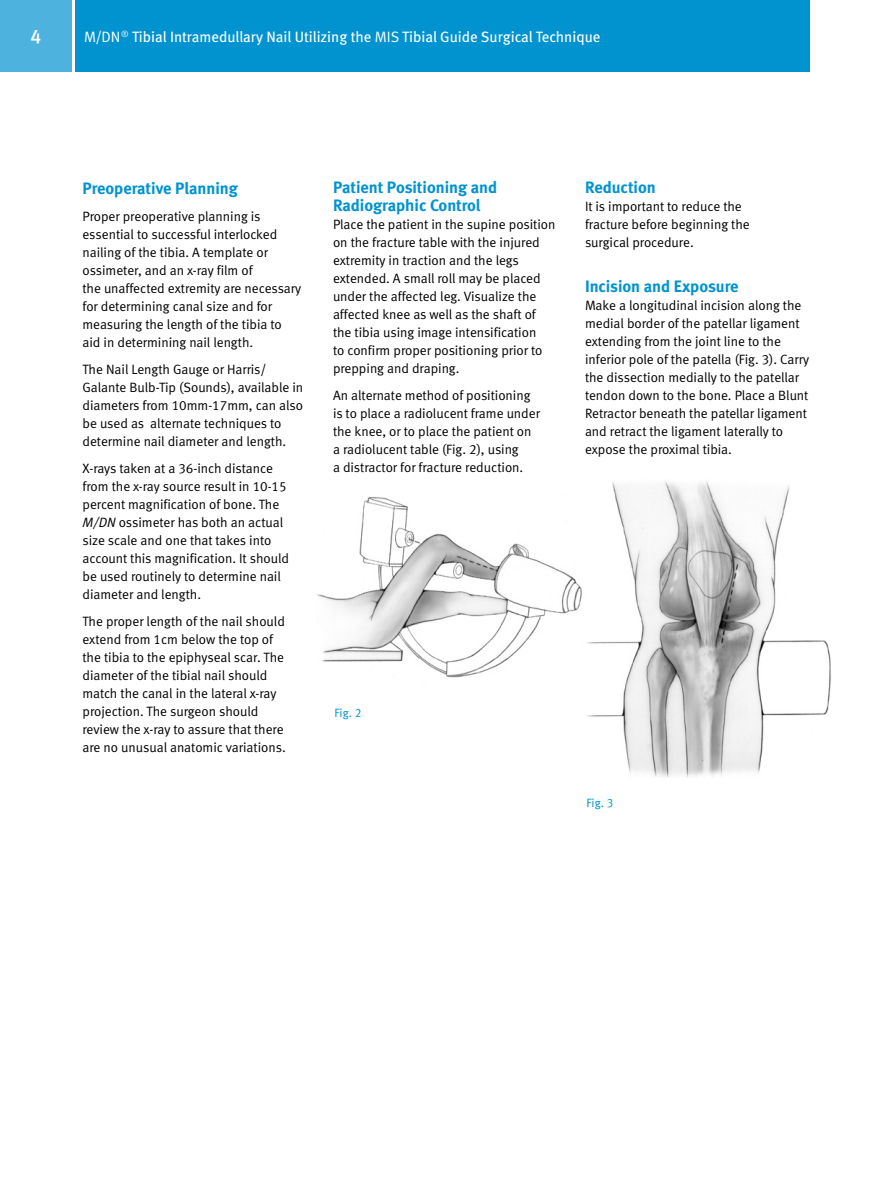
<style>
.page{position:relative;width:891px;height:1188px;background:#fff}
.page>*{position:absolute;margin:0;border:0;box-sizing:border-box;transform-origin:0 0}
.t1{font:19.5px "Meta Medium LF";color:#fff}
.t2{font:16.5px/18px "Meta Bold LF";color:#0093d0}
.t3{font:15px "Meta Book LF";color:#fff}
.t4{font:13.5px/18px "Meta Normal LF";color:#000}
.t5{font:12px "Meta Normal LF";color:#0093d0}
.s1{font-family:"Meta Normal LF"}
.s2{font-style:italic}
</style>
<div class="page">
<div style="left:75px;top:0;width:735px;height:72px;background:#0093d0"></div>
<div style="left:0;top:0;width:72px;height:72px;background:#4db3de"></div>
<img style="left:317px;top:497px;width:249px;height:181px">
<img style="left:566px;top:481px;width:265px;height:297px">
<h1 class="t1" style="left:31px;top:25px;width:12px">4</h1>
<p class="t3" style="left:84px;top:28px;width:518px"><span class="s1">M/DN</span><sup>®</sup> Tibial Intramedullary Nail Utilizing the <span class="s1">MIS</span> Tibial Guide Surgical Technique</p>
<p class="t2" style="left:82px;top:179px;width:157px">Preoperative Planning</p>
<p class="t4" style="left:82px;top:207px;width:220px">Proper preoperative planning is essential to successful interlocked nailing of the tibia. A template or ossimeter, and an x-ray film of<br>the unaffected extremity are necessary for determining canal size and for measuring the length of the tibia to aid in determining nail length.</p>
<p class="t4" style="left:82px;top:360px;width:222px">The Nail Length Gauge or Harris/ Galante Bulb-Tip (Sounds), available in diameters from 10mm-17mm, can also be used as alternate techniques to determine nail diameter and length.</p>
<p class="t4" style="left:82px;top:459px;width:208px">X-rays taken at a 36-inch distance from the x-ray source result in 10-15 percent magnification of bone. The <span class="s2">M/DN</span> ossimeter has both an actual size scale and one that takes into account this magnification. It should be used routinely to determine nail diameter and length.</p>
<p class="t4" style="left:82px;top:612px;width:205px">The proper length of the nail should extend from 1cm below the top of the tibia to the epiphyseal scar. The diameter of the tibial nail should match the canal in the lateral x-ray projection. The surgeon should review the x-ray to assure that there are no unusual anatomic variations.</p>
<p class="t2" style="left:333px;top:178px;width:166px">Patient Positioning and<br>Radiographic Control</p>
<p class="t4" style="left:333px;top:215px;width:224px">Place the patient in the supine position on the fracture table with the injured extremity in traction and the legs extended. A small roll may be placed under the affected leg. Visualize the affected knee as well as the shaft of the tibia using image intensification<br>to confirm proper positioning prior to prepping and draping.</p>
<p class="t4" style="left:333px;top:386px;width:208px">An alternate method of positioning is to place a radiolucent frame under the knee, or to place the patient on a radiolucent table (Fig. 2), using<br>a distractor for fracture reduction.</p>
<p class="t5" style="left:334px;top:706px;width:28px">Fig. 2</p>
<p class="t2" style="left:585px;top:178px;width:72px">Reduction</p>
<p class="t4" style="left:585px;top:197px;width:166px">It is important to reduce the fracture before beginning the surgical procedure.</p>
<p class="t2" style="left:585px;top:277px;width:155px">Incision and Exposure</p>
<p class="t4" style="left:585px;top:296px;width:226px">Make a longitudinal incision along the medial border of the patellar ligament extending from the joint line to the inferior pole of the patella (Fig. 3). Carry the dissection medially to the patellar tendon down to the bone. Place a Blunt Retractor beneath the patellar ligament and retract the ligament laterally to expose the proximal tibia.</p>
<p class="t5" style="left:586px;top:796px;width:28px">Fig. 3</p>
</div>
